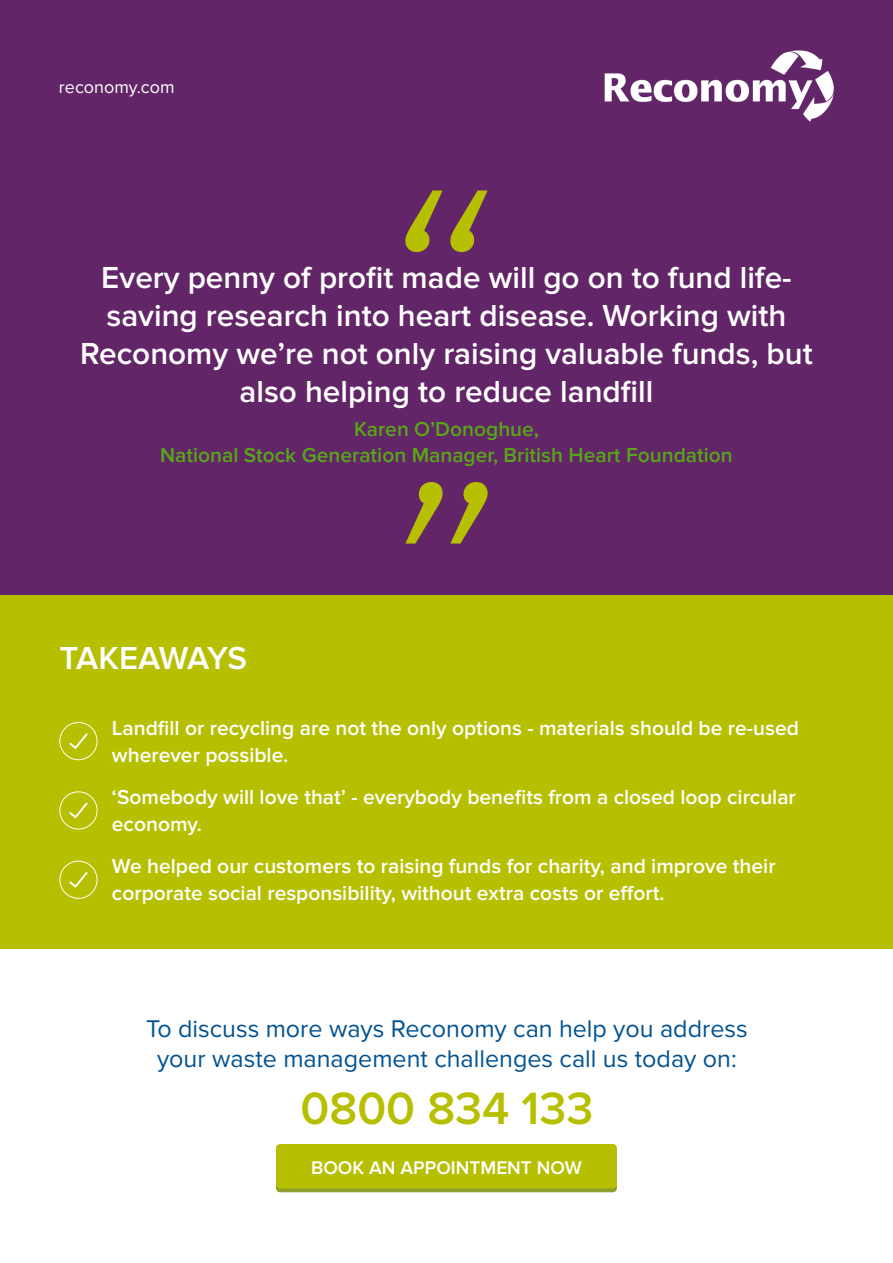
<style>
.page{position:relative;width:893px;height:1263px;background:#fff}
.page>*{position:absolute;margin:0;border:0;box-sizing:border-box;transform-origin:0 0}
.t1{font:600 46.95px "Proxima Nova";color:#b6bf00}
.t2{font:600 33px "Proxima Nova";letter-spacing:-.03em;color:#fff}
.t3{font:600 31.5px/37.8px "Proxima Nova";color:#fff;text-align:center}
.t4{font:25.05px/30px "Proxima Nova";color:#005293;text-align:center}
.t5{font:600 21px/27px "Proxima Nova";color:#fff}
.t6{font:600 21px "Proxima Nova";color:#58a618}
.t7{font:600 19.05px "Proxima Nova";color:#fff}
.t8{font:18px "Proxima Nova";color:#fff}
</style>
<div class="page">
<div style="left:0;top:0;width:893px;height:933px;background:#622567"></div>
<div style="left:0;top:595px;width:893px;height:353px;background:#b6bf00"></div>
<div style="left:59px;top:722px;width:39px;height:38px;border:1px solid #fff;border-radius:50%"></div>
<svg style="left:69px;top:733px;width:19px;height:16px"></svg>
<img style="left:604px;top:50px;width:230px;height:72px">
<svg style="left:405px;top:190px;width:83px;height:62px"></svg>
<svg style="left:405px;top:482px;width:83px;height:62px"></svg>
<div style="left:59px;top:791px;width:39px;height:38px;border:1px solid #fff;border-radius:50%"></div>
<svg style="left:69px;top:802px;width:19px;height:16px"></svg>
<div style="left:59px;top:861px;width:39px;height:38px;border:1px solid #fff;border-radius:50%"></div>
<svg style="left:69px;top:872px;width:19px;height:15px"></svg>
<div style="left:276px;top:1148px;width:341px;height:44px;background:linear-gradient(to right,#97a621,#97a621);border-radius:4px"></div>
<div style="left:276px;top:1144px;width:341px;height:44px;background:#b6bf00;border-radius:4px"></div>
<p class="t8" style="left:59px;top:76px;width:117px">reconomy.com</p>
<p class="t3" style="left:80px;top:260px;width:734px">Every penny of profit made will go on to fund life&shy;saving research into heart disease. Working with Reconomy we’re not only raising valuable funds, but also helping to reduce landfill</p>
<p class="t6" style="left:354px;top:417px;width:186px">Karen O’Donoghue,</p>
<p class="t6" style="left:160px;top:442px;width:574px">National Stock Generation Manager, British Heart Foundation</p>
<p class="t2" style="left:59px;top:639px;width:189px">TAKEAWAYS</p>
<p class="t5" style="left:112px;top:715px;width:688px">Landfill or recycling are not the only options - materials should be re-used wherever possible.</p>
<p class="t5" style="left:112px;top:784px;width:685px">‘Somebody will love that’ - everybody benefits from a closed loop circular economy.</p>
<p class="t5" style="left:112px;top:853px;width:665px">We helped our customers to raising funds for charity, and improve their corporate social responsibility, without extra costs or effort.</p>
<p class="t4" style="left:146px;top:1014px;width:603px">To discuss more ways Reconomy can help you address your waste management challenges call us today on:</p>
<p class="t1" style="left:300px;top:1081px;width:294px">0800 834 133</p>
<p class="t7" style="left:311px;top:1156px;width:272px">BOOK AN APPOINTMENT NOW</p>
</div>
